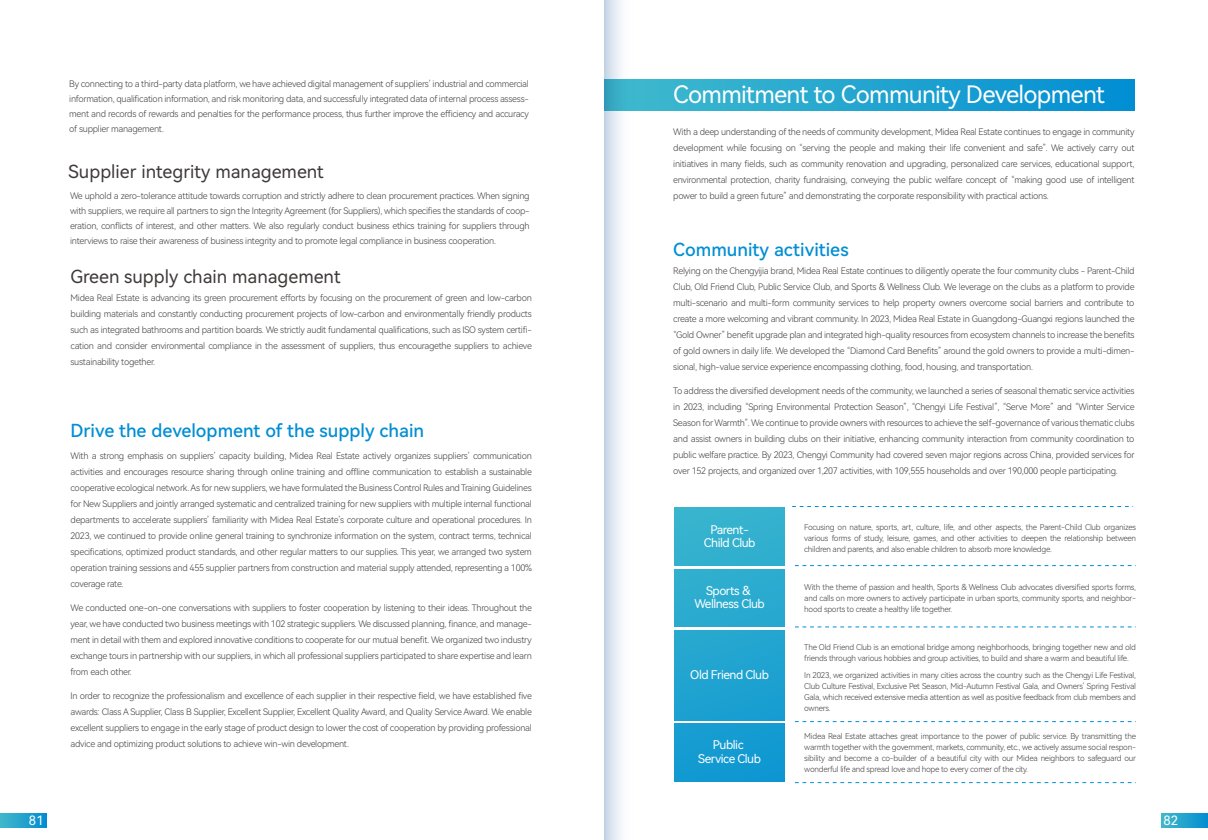
<style>
.page{position:relative;width:1208px;height:840px;background:#fff}
.page>*{position:absolute;margin:0;border:0;box-sizing:border-box;transform-origin:0 0}
.t1{font:24px "Harmony OS Sans SC";letter-spacing:-.03em;color:#fff}
.t2{font:18px "Harmony OS Sans SC Medium";color:#008ed4}
.t3{font:18px "Harmony OS Sans SC";color:#3e3a39}
.t4{font:12.8px "Harmony OS Sans SC";color:#fff}
.t5{font:12px/13.1px "Harmony OS Sans SC";letter-spacing:-.04em;color:#fff;text-align:center}
.t6{font:9px/16px "Harmony OS Sans SC Light";letter-spacing:-.03em;color:#3e3a39;text-align:justify}
.t7{font:8px/11px "Harmony OS Sans SC Light";letter-spacing:-.03em;color:#3e3a39;text-align:justify}
</style>
<div class="page">
<div style="left:674px;top:507px;width:110px;height:58px;background:#34b1ce"></div>
<div style="left:674px;top:568px;width:110px;height:58px;background:#2babcf"></div>
<svg style="left:792px;top:506px;width:341px;height:1px"></svg>
<svg style="left:795px;top:565px;width:341px;height:1px"></svg>
<svg style="left:795px;top:626px;width:341px;height:1px"></svg>
<div style="left:674px;top:630px;width:110px;height:89px;background:#1fa3d0"></div>
<div style="left:674px;top:722px;width:110px;height:58px;background:#139ad1"></div>
<svg style="left:795px;top:721px;width:341px;height:1px"></svg>
<svg style="left:795px;top:782px;width:341px;height:1px"></svg>
<div style="left:604px;top:79px;width:530px;height:31px;background:linear-gradient(to right,#42bbcd,#028ed3)"></div>
<svg style="left:0;top:813px;width:47px;height:14px"></svg>
<svg style="left:1161px;top:813px;width:47px;height:14px"></svg>
<svg style="left:604px;top:0;width:29px;height:839px"></svg>
<p class="t6" style="left:69px;top:76px;width:461px;line-height:15px">By connecting to a third-party data platform, we have achieved digital management of suppliers’ industrial and commercial information, qualification information, and risk monitoring data, and successfully integrated data of internal process assess&shy;ment and records of rewards and penalties for the performance process, thus further improve the efficiency and accuracy of supplier management.</p>
<h2 class="t3" style="left:69px;top:159px;width:257px">Supplier integrity management</h2>
<p class="t6" style="left:70px;top:188px;width:461px;line-height:15px">We uphold a zero-tolerance attitude towards corruption and strictly adhere to clean procurement practices. When signing with suppliers, we require all partners to sign the Integrity Agreement (for Suppliers), which specifies the standards of coop&shy;eration, conflicts of interest, and other matters. We also regularly conduct business ethics training for suppliers through interviews to raise their awareness of business integrity and to promote legal compliance in business cooperation.</p>
<h2 class="t3" style="left:71px;top:264px;width:272px">Green supply chain management</h2>
<p class="t6" style="left:71px;top:290px;width:463px">Midea Real Estate is advancing its green procurement efforts by focusing on the procurement of green and low-carbon building materials and constantly conducting procurement projects of low-carbon and environmentally friendly products such as integrated bathrooms and partition boards. We strictly audit fundamental qualifications, such as ISO system certifi&shy;cation and consider environmental compliance in the assessment of suppliers, thus encouragethe suppliers to achieve sustainability together.</p>
<h2 class="t2" style="left:71px;top:417px;width:355px">Drive the development of the supply chain</h2>
<p class="t6" style="left:71px;top:447px;width:463px">With a strong emphasis on suppliers’ capacity building, Midea Real Estate actively organizes suppliers’ communication activities and encourages resource sharing through online training and offline communication to establish a sustainable cooperative ecological network. As for new suppliers, we have formulated the Business Control Rules and Training Guidelines for New Suppliers and jointly arranged systematic and centralized training for new suppliers with multiple internal functional departments to accelerate suppliers’ familiarity with Midea Real Estate’s corporate culture and operational procedures. In 2023, we continued to provide online general training to synchronize information on the system, contract terms, technical specifications, optimized product standards, and other regular matters to our supplies. This year, we arranged two system operation training sessions and 455 supplier partners from construction and material supply attended, representing a 100% coverage rate.</p>
<p class="t6" style="left:71px;top:599px;width:463px">We conducted one-on-one conversations with suppliers to foster cooperation by listening to their ideas. Throughout the year, we have conducted two business meetings with 102 strategic suppliers. We discussed planning, finance, and manage&shy;ment in detail with them and explored innovative conditions to cooperate for our mutual benefit. We organized two industry exchange tours in partnership with our suppliers, in which all professional suppliers participated to share expertise and learn from each other.</p>
<p class="t6" style="left:71px;top:687px;width:463px">In order to recognize the professionalism and excellence of each supplier in their respective field, we have established five awards: Class A Supplier, Class B Supplier, Excellent Supplier, Excellent Quality Award, and Quality Service Award. We enable excellent suppliers to engage in the early stage of product design to lower the cost of cooperation by providing professional advice and optimizing product solutions to achieve win-win development.</p>
<h1 class="t1" style="left:673px;top:78px;width:433px">Commitment to Community Development</h1>
<p class="t6" style="left:673px;top:123px;width:463px">With a deep understanding of the needs of community development, Midea Real Estate continues to engage in community development while focusing on “serving the people and making their life convenient and safe”. We actively carry out initiatives in many fields, such as community renovation and upgrading, personalized care services, educational support, environmental protection, charity fundraising, conveying the public welfare concept of “making good use of intelligent power to build a green future” and demonstrating the corporate responsibility with practical actions.</p>
<h2 class="t2" style="left:673px;top:236px;width:177px">Community activities</h2>
<p class="t6" style="left:673px;top:262px;width:463px">Relying on the Chengyijia brand, Midea Real Estate continues to diligently operate the four community clubs - Parent-Child Club, Old Friend Club, Public Service Club, and Sports &amp; Wellness Club. We leverage on the clubs as a platform to provide multi-scenario and multi-form community services to help property owners overcome social barriers and contribute to create a more welcoming and vibrant community. In 2023, Midea Real Estate in Guangdong-Guangxi regions launched the “Gold Owner” benefit upgrade plan and integrated high-quality resources from ecosystem channels to increase the benefits of gold owners in daily life. We developed the “Diamond Card Benefits” around the gold owners to provide a multi-dimen&shy;sional, high-value service experience encompassing clothing, food, housing, and transportation.</p>
<p class="t6" style="left:673px;top:382px;width:463px">To address the diversified development needs of the community, we launched a series of seasonal thematic service activities in 2023, including “Spring Environmental Protection Season”, “Chengyi Life Festival”, “Serve More” and “Winter Service Season for Warmth”. We continue to provide owners with resources to achieve the self-governance of various thematic clubs and assist owners in building clubs on their initiative, enhancing community interaction from community coordination to public welfare practice. By 2023, Chengyi Community had covered seven major regions across China, provided services for over 152 projects, and organized over 1,207 activities, with 109,555 households and over 190,000 people participating.</p>
<h3 class="t5" style="left:704px;top:522px;width:53px">Parent-<br>Child Club</h3>
<h3 class="t5" style="left:694px;top:583px;width:72px">Sports &amp;<br>Wellness Club</h3>
<h3 class="t5" style="left:690px;top:667px;width:80px">Old Friend Club</h3>
<h3 class="t5" style="left:698px;top:737px;width:64px">Public<br>Service Club</h3>
<p class="t7" style="left:804px;top:521px;width:333px">Focusing on nature, sports, art, culture, life, and other aspects, the Parent-Child Club organizes various forms of study, leisure, games, and other activities to deepen the relationship between children and parents, and also enable children to absorb more knowledge.</p>
<p class="t7" style="left:804px;top:580px;width:333px">With the theme of passion and health, Sports &amp; Wellness Club advocates diversified sports forms, and calls on more owners to actively participate in urban sports, community sports, and neighbor&shy;hood sports to create a healthy life together.</p>
<p class="t7" style="left:804px;top:640px;width:333px">The Old Friend Club is an emotional bridge among neighborhoods, bringing together new and old friends through various hobbies and group activities, to build and share a warm and beautiful life.</p>
<p class="t7" style="left:804px;top:668px;width:333px">In 2023, we organized activities in many cities across the country such as the Chengyi Life Festival, Club Culture Festival, Exclusive Pet Season, Mid-Autumn Festival Gala, and Owners’ Spring Festival Gala, which received extensive media attention as well as positive feedback from club members and owners.</p>
<p class="t7" style="left:804px;top:730px;width:333px">Midea Real Estate attaches great importance to the power of public service. By transmitting the warmth together with the government, markets, community, etc., we actively assume social respon&shy;sibility and become a co-builder of a beautiful city with our Midea neighbors to safeguard our wonderful life and spread love and hope to every corner of the city.</p>
<h3 class="t4" style="left:29px;top:811px;width:16px">81</h3>
<h3 class="t4" style="left:1163px;top:811px;width:16px">82</h3>
</div>
